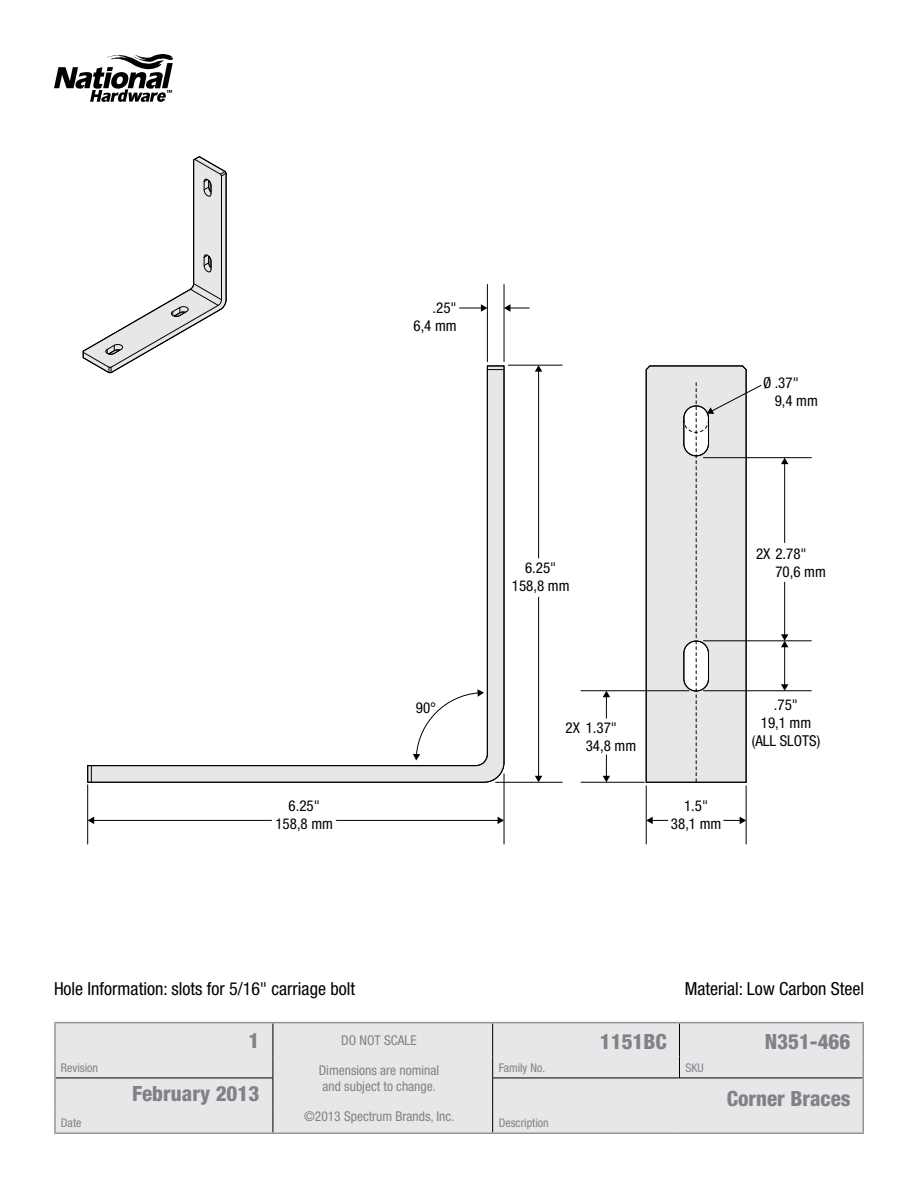
<style>
.page{position:relative;width:918px;height:1188px;background:#fff}
.page>*{position:absolute;margin:0;border:0;box-sizing:border-box;transform-origin:0 0}
.t1{font:800 condensed 21px "Helvetica Neue LT Std";color:#808285}
.t2{font:condensed 18px "Helvetica Neue LT Std";color:#000}
.t3{font:condensed 15px/18px "Helvetica Neue LT Std";color:#000;text-align:center}
.t4{font:condensed 13.5px/16.2px "Helvetica Neue LT Std";color:#808285}
.t5{font:condensed 12px "Helvetica Neue LT Std";color:#808285}
</style>
<div class="page">
<div style="left:56px;top:1023px;width:806px;height:109px;background:#e6e7e8"></div>
<hr style="left:273px;top:1023px;width:1px;height:33px;background:#000">
<hr style="left:492px;top:1023px;width:1px;height:33px;background:#000">
<hr style="left:679px;top:1023px;width:1px;height:33px;background:#000">
<svg style="left:273px;top:1056px;width:1px;height:22px"></svg>
<svg style="left:492px;top:1056px;width:1px;height:22px"></svg>
<svg style="left:679px;top:1056px;width:1px;height:22px"></svg>
<hr style="left:56px;top:1078px;width:217px;height:1px;background:#000">
<hr style="left:273px;top:1078px;width:1px;height:34px;background:#000">
<hr style="left:492px;top:1078px;width:188px;height:1px;background:#000">
<hr style="left:492px;top:1078px;width:1px;height:34px;background:#000">
<hr style="left:680px;top:1078px;width:183px;height:1px;background:#000">
<svg style="left:273px;top:1112px;width:1px;height:20px"></svg>
<svg style="left:492px;top:1112px;width:1px;height:20px"></svg>
<hr style="left:54px;top:1022px;width:219px;height:1px;background:#939598">
<hr style="left:54px;top:1023px;width:2px;height:33px;background:#939598">
<hr style="left:54px;top:1056px;width:2px;height:22px;background:#939598">
<hr style="left:273px;top:1022px;width:220px;height:1px;background:#939598">
<hr style="left:273px;top:1132px;width:220px;height:2px;background:#939598">
<hr style="left:493px;top:1022px;width:187px;height:1px;background:#939598">
<hr style="left:680px;top:1022px;width:184px;height:1px;background:#939598">
<hr style="left:862px;top:1023px;width:2px;height:33px;background:#939598">
<hr style="left:862px;top:1056px;width:2px;height:22px;background:#939598">
<hr style="left:54px;top:1078px;width:2px;height:34px;background:#939598">
<hr style="left:862px;top:1078px;width:2px;height:34px;background:#939598">
<hr style="left:54px;top:1112px;width:2px;height:20px;background:#939598">
<hr style="left:54px;top:1132px;width:219px;height:2px;background:#939598">
<hr style="left:862px;top:1112px;width:2px;height:20px;background:#939598">
<hr style="left:493px;top:1132px;width:187px;height:2px;background:#939598">
<hr style="left:680px;top:1132px;width:184px;height:2px;background:#939598">
<hr style="left:646px;top:786px;width:1px;height:58px;background:#000">
<hr style="left:746px;top:786px;width:1px;height:58px;background:#000">
<hr style="left:652px;top:820px;width:89px;height:1px;background:#000">
<svg style="left:740px;top:817px;width:6px;height:7px"></svg>
<svg style="left:646px;top:817px;width:7px;height:7px"></svg>
<hr style="left:87px;top:785px;width:1px;height:59px;background:#000">
<hr style="left:504px;top:774px;width:1px;height:70px;background:#000">
<hr style="left:93px;top:820px;width:406px;height:1px;background:#000">
<svg style="left:88px;top:817px;width:6px;height:7px"></svg>
<svg style="left:498px;top:817px;width:6px;height:7px"></svg>
<hr style="left:487px;top:284px;width:1px;height:78px;background:#000">
<hr style="left:504px;top:284px;width:1px;height:78px;background:#000">
<svg style="left:87px;top:765px;width:320px;height:18px;background:#dcdddd"></svg>
<svg style="left:87px;top:766px;width:5px;height:16px"></svg>
<hr style="left:88px;top:782px;width:396px;height:1px;background:#000">
<hr style="left:88px;top:765px;width:388px;height:1px;background:#000">
<svg style="left:82px;top:156px;width:145px;height:218px"></svg>
<svg style="left:661px;top:819px;width:67px;height:2px"></svg>
<svg style="left:267px;top:819px;width:74px;height:2px"></svg>
<svg style="left:407px;top:295px;width:405px;height:488px"></svg>
<svg style="left:54px;top:54px;width:120px;height:48px"></svg>
<p class="t3" style="left:275px;top:797px;width:59px">6.25"<br>158,8 mm</p>
<p class="t3" style="left:413px;top:298px;width:45px;text-align:right">.25"<br>6,4 mm</p>
<p class="t3" style="left:416px;top:699px;width:22px">90°</p>
<p class="t3" style="left:775px;top:373px;width:45px;text-align:left;text-indent:-11px">Ø .37"<br>9,4 mm</p>
<p class="t3" style="left:512px;top:559px;width:59px">6.25"<br>158,8 mm</p>
<p class="t3" style="left:775px;top:544px;width:52px;text-align:left;text-indent:-19px">2X 2.78"<br>70,6 mm</p>
<p class="t3" style="left:586px;top:718px;width:52px;text-align:left;text-indent:-20px">2X 1.37"<br>34,8 mm</p>
<p class="t3" style="left:671px;top:797px;width:52px">1.5"<br>38,1 mm</p>
<p class="t3" style="left:752px;top:695px;width:70px">.75"<br>19,1 mm (ALL SLOTS)</p>
<p class="t2" style="left:54px;top:978px;width:303px">Hole Information: slots for 5/16" carriage bolt</p>
<p class="t2" style="left:685px;top:978px;width:181px">Material: Low Carbon Steel</p>
<h1 class="t1" style="left:248px;top:1028px;width:12px">1</h1>
<p class="t4" style="left:341px;top:1033px;width:77px">DO NOT SCALE</p>
<p class="t4" style="left:319px;top:1062px;width:122px">Dimensions are nominal and subject to change.</p>
<p class="t4" style="left:304px;top:1108px;width:152px">©2013 Spectrum Brands, Inc.</p>
<h1 class="t1" style="left:600px;top:1029px;width:69px">1151BC</h1>
<h1 class="t1" style="left:765px;top:1029px;width:87px">N351-466</h1>
<p class="t5" style="left:61px;top:1061px;width:39px">Revision</p>
<p class="t5" style="left:499px;top:1061px;width:48px">Family No.</p>
<p class="t5" style="left:686px;top:1061px;width:20px">SKU</p>
<h1 class="t1" style="left:132px;top:1080px;width:129px">February 2013</h1>
<p class="t5" style="left:61px;top:1116px;width:22px">Date</p>
<p class="t5" style="left:499px;top:1116px;width:51px">Description</p>
<h1 class="t1" style="left:727px;top:1085px;width:125px">Corner Braces</h1>
</div>
